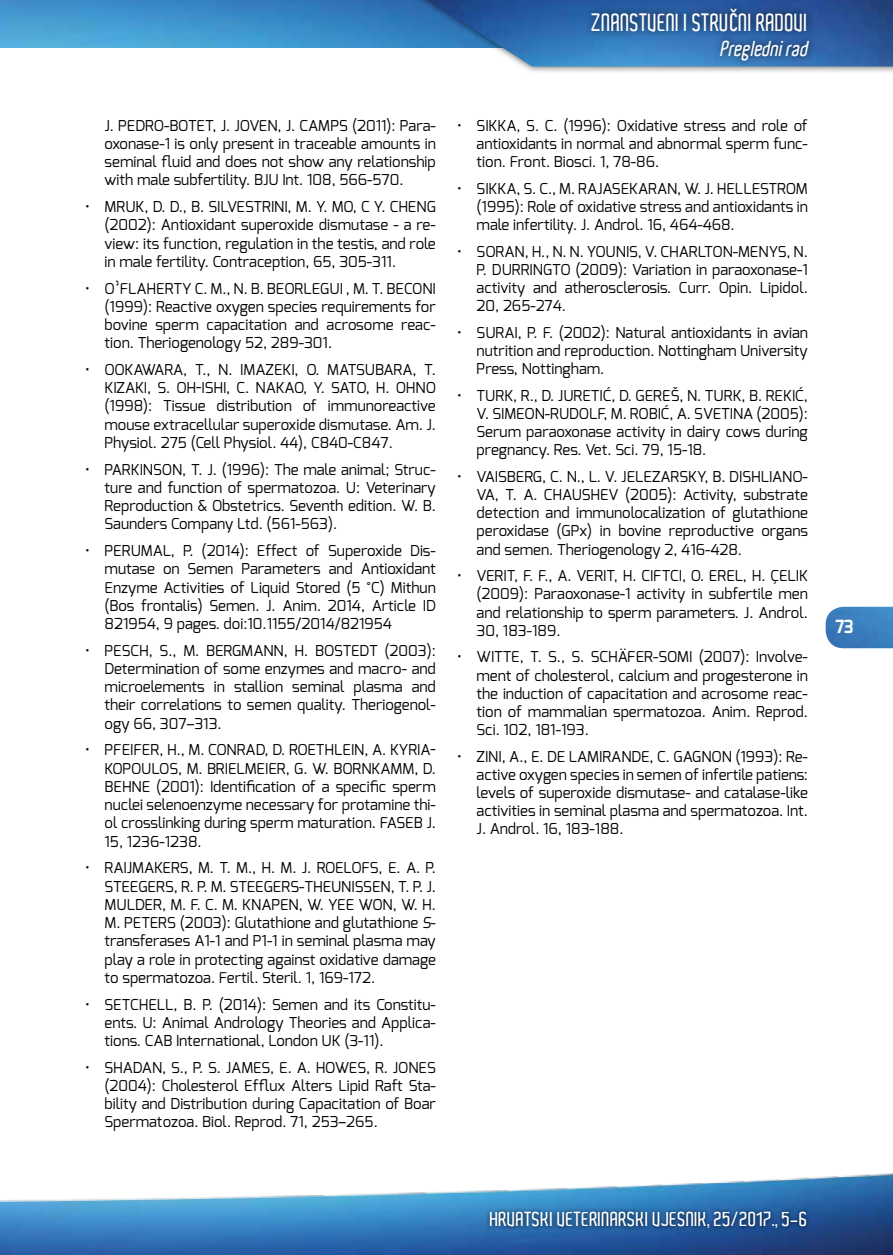
<style>
.page{position:relative;width:893px;height:1255px;background:#fff}
.page>*{position:absolute;margin:0;border:0;box-sizing:border-box;transform-origin:0 0}
.t1{font:600 24px "Aldo";color:#fff;scale:.9 1}
.t2{font:italic 600 21px "Aldo";color:#fff;scale:.9 1}
.t3{font:600 19.5px "Aldo";color:#fff}
.t4{font:700 18.15px "Exo";color:#fff;scale:.9 1}
.t5{font:15px/18.1px "Exo";color:#000;text-align:justify}
.s1{font-family:"Libel Suit";font-weight:400;font-size:22.5px}
.s2{font-family:"Arial"}
.s3{font-style:italic}
</style>
<div class="page">
<img style="left:0;top:0;width:388px;height:47px">
<div style="left:388px;top:0;width:505px;height:75px;background:#000;opacity:.75"></div>
<img style="left:395px;top:0;width:498px;height:66px">
<img style="left:0;top:1173px;width:893px;height:81px">
<img style="left:826px;top:606px;width:67px;height:42px">
<div style="left:486px;top:1207px;width:325px;height:25px;background:#000;opacity:.75"></div>
<div style="left:584px;top:1px;width:233px;height:67px;background:#000;opacity:.75"></div>
<h1 class="t1" style="left:592px;top:9px;width:242px">ZNANSTVENI I STRU<span class="s1">Č</span>NI RADOVI</h1>
<h2 class="t2" style="left:720px;top:37px;width:104px">Preglednirad</h2>
<p class="t5" style="left:105px;top:116px;width:333px">J. PEDRO-BOTET, J. JOVEN, J. CAMPS (2011): Para&shy;oxonase-1 is only present in traceable amounts in seminal fluid and does not show any relationship with male subfertility. BJU Int. 108, 566-570.</p>
<p class="t5" style="left:105px;top:197px;width:333px;text-indent:-20px">• MRUK, D. D., B. SILVESTRINI, M. Y. MO, C Y. CHENG (2002): Antioxidant superoxide dismutase - a re&shy;view: its function, regulation in the testis, and role in male fertility. Contraception, 65, 305-311.</p>
<p class="t5" style="left:105px;top:279px;width:333px;text-indent:-20px">• O<span class="s2">΄̀</span>FLAHERTY C. M., N. B. BEORLEGUI , M. T. BECONI (1999): Reactive oxygen species requirements for bovine sperm capacitation and acrosome reac&shy;tion. Theriogenology 52, 289-301.</p>
<p class="t5" style="left:85px;top:360px;width:40px">• Ookawara</p>
<p class="t5" style="left:183px;top:360px;width:70px">, T., N. Imazeki</p>
<p class="t5" style="left:295px;top:360px;width:55px">, O. Matsubara</p>
<p class="t5" style="left:413px;top:360px;width:25px">, T.</p>
<p class="t5" style="left:105px;top:378px;width:17px">Kizaki</p>
<p class="t5" style="left:147px;top:378px;width:129px">, S. Oh-Ishi, C. Nakao</p>
<p class="t5" style="left:105px;top:378px;width:333px;text-align:left;text-indent:199px">, Y. Sato, H. Ohno (1998): Tissue distribution of immunoreactive mouse extracellular superoxide dismutase. Am<span class="s3">.</span> J.<br>Physiol. 275 (Cell Physiol. 44), C840-C847.</p>
<p class="t5" style="left:105px;top:460px;width:333px;text-indent:-20px">• PARKINSON, T. J. (1996): The male animal; Struc&shy;ture and function of spermatozoa. U: Veterinary Reproduction &amp; Obstetrics. Seventh edition. W. B.<br>Saunders Company Ltd. (561-563).</p>
<p class="t5" style="left:105px;top:541px;width:333px;text-indent:-20px">• PERUMAL, P. (2014): Effect of Superoxide Dis&shy;mutase on Semen Parameters and Antioxidant Enzyme Activities of Liquid Stored (5 °C) Mithun (Bos frontalis) Semen. J. Anim. 2014, Article ID 821954, 9 pages. doi:10.1155/2014/821954</p>
<p class="t5" style="left:105px;top:641px;width:333px;text-indent:-20px">• PESCH, S., M. BERGMANN, H. BOSTEDT (2003):<br>Determination of some enzymes and macro- and microelements in stallion seminal plasma and their correlations to semen quality. Theriogenol&shy;ogy 66, 307–313.</p>
<p class="t5" style="left:85px;top:740px;width:37px">• Pfeifer</p>
<p class="t5" style="left:159px;top:740px;width:68px">, H., M. Conrad</p>
<p class="t5" style="left:265px;top:740px;width:43px">, D. Roethlein</p>
<p class="t5" style="left:364px;top:740px;width:44px">, A. Kyria</p>
<p class="t5" style="left:431px;top:740px;width:7px">-</p>
<p class="t5" style="left:105px;top:759px;width:10px">kopoulos</p>
<p class="t5" style="left:178px;top:759px;width:47px">, M. Brielmeier</p>
<p class="t5" style="left:286px;top:759px;width:68px">, G. W. Bornkamm</p>
<p class="t5" style="left:414px;top:759px;width:23px">, D.</p>
<p class="t5" style="left:105px;top:777px;width:19px">Behne</p>
<p class="t5" style="left:105px;top:777px;width:333px;text-indent:52px">(2001): Identification of a specific sperm nuclei selenoenzyme necessary for protamine thi&shy;ol crosslinking during sperm maturation. FASEB J.<br>15, 1236-1238.</p>
<p class="t5" style="left:105px;top:858px;width:333px;text-indent:-20px">• RAIJMAKERS, M. T. M., H. M. J. ROELOFS, E. A. P.<br>STEEGERS, R. P. M. STEEGERS-THEUNISSEN, T. P. J.<br>MULDER, M. F. C. M. KNAPEN, W. YEE WON, W. H.<br>M. PETERS (2003): Glutathione and glutathione <span class="s3">S&shy;</span>transferases A1-1 and P1-1 in seminal plasma may play a role in protecting against oxidative damage to spermatozoa. Fertil. Steril. 1, 169-172.</p>
<p class="t5" style="left:105px;top:994px;width:333px;text-indent:-20px">• SETCHELL, B. P. (2014): Semen and its Constitu&shy;ents. U: Animal Andrology Theories and Applica&shy;tions. CAB International, London UK (3-11).</p>
<p class="t5" style="left:105px;top:1058px;width:333px;text-indent:-20px">• SHADAN, S., P. S. JAMES, E. A. HOWES, R. JONES (2004): Cholesterol Efflux Alters Lipid Raft Sta&shy;bility and Distribution during Capacitation of Boar Spermatozoa. Biol. Reprod. 71, 253–265.</p>
<p class="t5" style="left:477px;top:116px;width:333px;text-indent:-20px">• SIKKA, S. C. (1996): Oxidative stress and role of antioxidants in normal and abnormal sperm func&shy;tion. Front. Biosci. 1, 78-86.</p>
<p class="t5" style="left:477px;top:179px;width:333px;text-indent:-20px">• SIKKA, S. C., M. RAJASEKARAN, W. J. HELLESTROM (1995): Role of oxidative stress and antioxidants in male infertility. J. Androl. 16, 464-468.</p>
<p class="t5" style="left:477px;top:242px;width:333px;text-indent:-20px">• SORAN, H., N. N. YOUNIS, V. CHARLTON-MENYS, N.<br>P. DURRINGTO (2009): Variation in paraoxonase-1 activity and atherosclerosis. Curr. Opin. Lipidol.<br>20, 265-274.</p>
<p class="t5" style="left:457px;top:323px;width:37px">• Surai</p>
<p class="t5" style="left:477px;top:323px;width:333px;text-indent:41px">, P. F. (2002): Natural antioxidants in avian nutrition and reproduction. Nottingham university press, Nottingham.</p>
<p class="t5" style="left:477px;top:386px;width:333px;text-indent:-20px">• TURK, R., D. JURETIĆ, D. GEREŠ, N. TURK, B. REKIĆ, V. SIMEON-RUDOLF, M. ROBIĆ, A. SVETINA (2005):<br>Serum paraoxonase activity in dairy cows during pregnancy. Res. Vet. Sci. 79, 15-18.</p>
<p class="t5" style="left:477px;top:467px;width:333px;text-indent:-20px">• VAISBERG, C. N., L. V. JELEZARSKY, B. DISHLIANO-VA, T. A. CHAUSHEV (2005): Activity, substrate detection and immunolocalization of glutathione peroxidase (GPx) in bovine reproductive organs and semen. Theriogenology 2, 416-428.</p>
<p class="t5" style="left:477px;top:566px;width:333px;text-indent:-20px">• VERIT, F. F., A. VERIT, H. CIFTCI, O. EREL, H. ÇELIK (2009): Paraoxonase-1 activity in subfertile men and relationship to sperm parameters. J. Androl.<br>30, 183-189.</p>
<p class="t5" style="left:477px;top:648px;width:333px;text-indent:-20px">• WITTE, T. S., S. SCHÄFER-SOMI (2007): Involve&shy;ment of cholesterol, calcium and progesterone in the induction of capacitation and acrosome reac&shy;tion of mammalian spermatozoa. Anim. Reprod.<br>Sci. 102, 181-193.</p>
<p class="t5" style="left:477px;top:747px;width:333px;text-indent:-20px">• ZINI, A., E. DE LAMIRANDE, C. GAGNON (1993): Re&shy;active oxygen species in semen of infertile patiens: levels of superoxide dismutase- and catalase-like activities in seminal plasma and spermatozoa. Int.<br>J. Androl. 16, 183-188.</p>
<p class="t4" style="left:835px;top:614px;width:22px">73</p>
<h3 class="t3" style="left:490px;top:1207px;width:319px">HRVATSKI VETERINARSKI VJESNIK, 25/2017., 5-6</h3>
</div>
